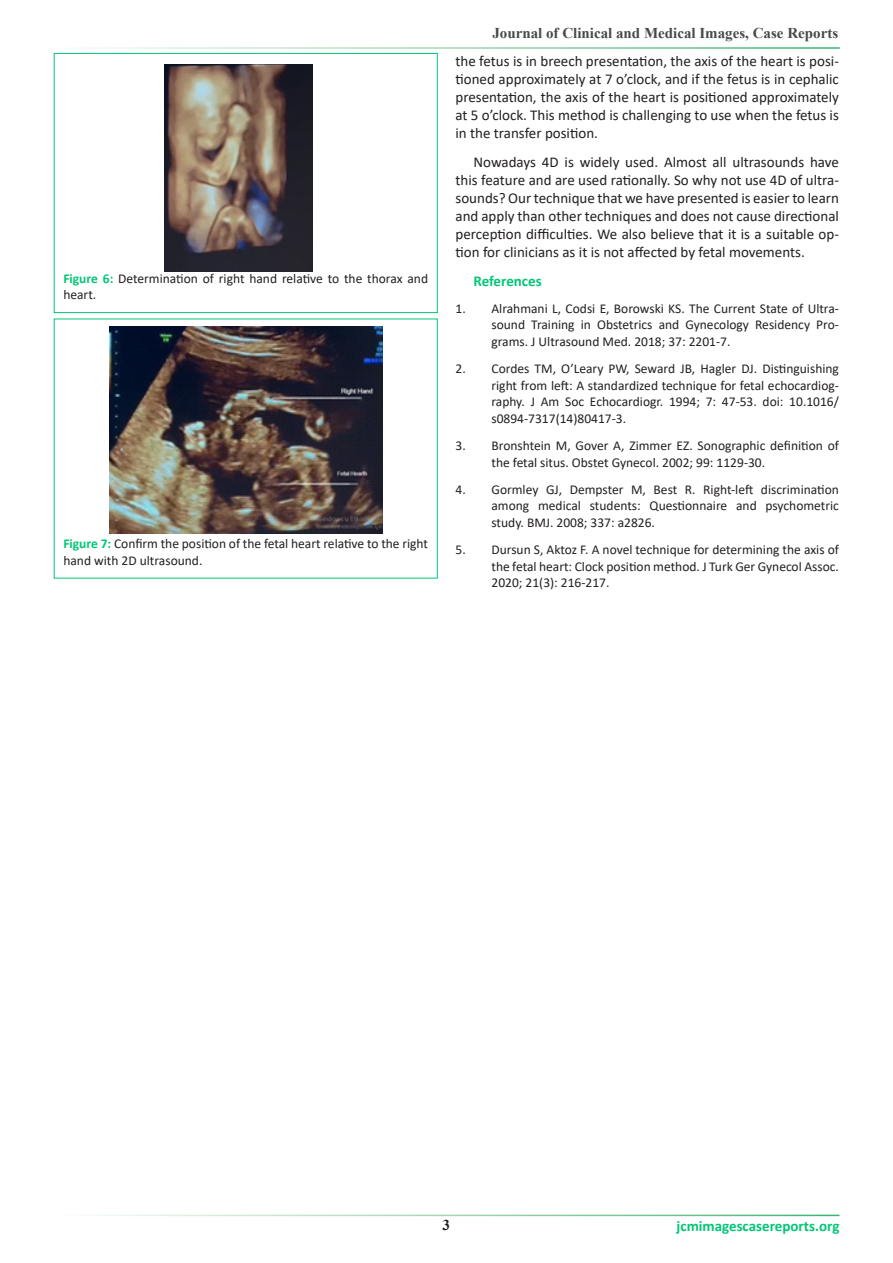
<style>
.page{position:relative;width:893px;height:1263px;background:#fff}
.page>*{position:absolute;margin:0;border:0;box-sizing:border-box;transform-origin:0 0}
.t1{font:15px/18px "Calibri";color:#231f20;text-align:justify}
.t2{font:700 15px "Times New Roman";color:#464b47}
.t3{font:700 15px "Calibri";color:#02c676}
.t4{font:700 15px "Times New Roman";color:#231f20}
.t5{font:13.5px/16.5px "Calibri";color:#231f20;text-align:justify}
.s1{font-weight:700;color:#02c676}
</style>
<div class="page">
<div style="left:54px;top:53px;width:383px;height:260px;border:1px solid #02c676"></div>
<img style="left:165px;top:64px;width:148px;height:207px">
<img style="left:109px;top:327px;width:273px;height:206px">
<p class="t5" style="left:63px;top:270px;width:366px"><span class="s1">Figure 6:</span> Determination of right hand relative to the thorax and heart.</p>
<p class="t5" style="left:63px;top:535px;width:366px"><span class="s1">Figure 7:</span> Confirm the position of the fetal heart relative to the right hand with 2D ultrasound.</p>
<p class="t2" style="left:492px;top:22px;width:347px">Journal of Clinical and Medical Images, Case Reports</p>
<p class="t1" style="left:455px;top:52px;width:385px">the fetus is in breech presentation, the axis of the heart is posi&shy;tioned approximately at 7 o’clock, and if the fetus is in cephalic presentation, the axis of the heart is positioned approximately at 5 o’clock. This method is challenging to use when the fetus is in the transfer position.</p>
<p class="t1" style="left:455px;top:152px;width:385px;text-indent:18px">Nowadays 4D is widely used. Almost all ultrasounds have this feature and are used rationally. So why not use 4D of ultra&shy;sounds? Our technique that we have presented is easier to learn and apply than other techniques and does not cause directional perception difficulties. We also believe that it is a suitable op&shy;tion for clinicians as it is not affected by fetal movements.</p>
<p class="t3" style="left:473px;top:270px;width:70px">References</p>
<p class="t5" style="left:491px;top:300px;width:349px;text-indent:-36px">1. Alrahmani L, Codsi E, Borowski KS. The Current State of Ultra&shy;sound Training in Obstetrics and Gynecology Residency Pro&shy;grams. J Ultrasound Med. 2018; 37: 2201-7.</p>
<p class="t5" style="left:491px;top:360px;width:349px;text-indent:-36px">2. Cordes TM, O’Leary PW, Seward JB, Hagler DJ. Distinguishing right from left: A standardized technique for fetal echocardiog&shy;raphy. J Am Soc Echocardiogr. 1994; 7: 47-53. doi: 10.1016/ s0894-7317(14)80417-3.</p>
<p class="t5" style="left:491px;top:437px;width:349px;text-indent:-36px">3. Bronshtein M, Gover A, Zimmer EZ. Sonographic definition of the fetal situs. Obstet Gynecol. 2002; 99: 1129-30.</p>
<p class="t5" style="left:491px;top:481px;width:349px;text-indent:-36px">4. Gormley GJ, Dempster M, Best R. Right-left discrimination among medical students: Questionnaire and psychometric study. BMJ. 2008; 337: a2826.</p>
<p class="t5" style="left:491px;top:541px;width:349px;text-indent:-36px">5. Dursun S, Aktoz F. A novel technique for determining the axis of the fetal heart: Clock position method. J Turk Ger Gynecol Assoc.<br>2020; 21(3): 216-217.</p>
<p class="t4" style="left:442px;top:1214px;width:9px">3</p>
<p class="t3" style="left:677px;top:1216px;width:164px">jcmimagescasereports.org</p>
</div>
